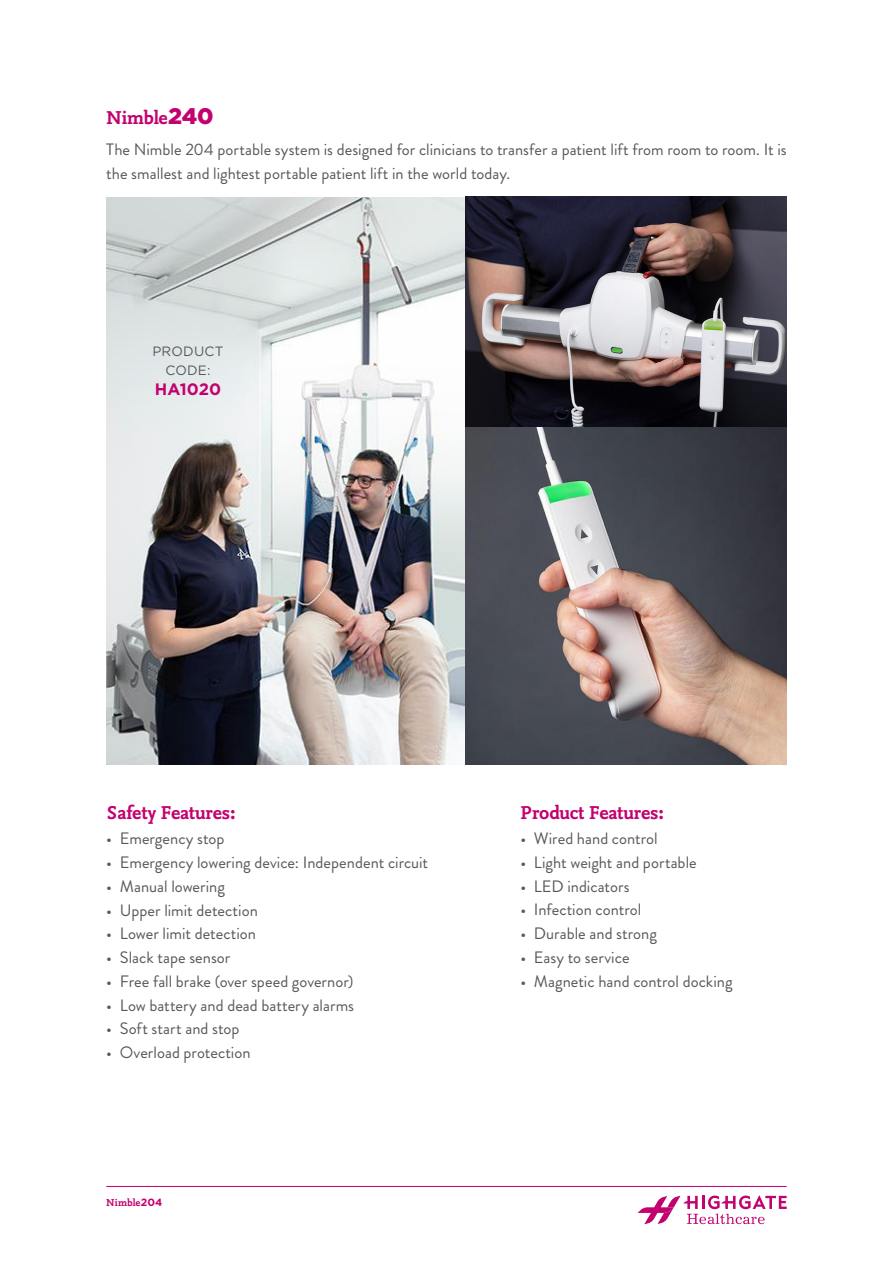
<style>
.page{position:relative;width:893px;height:1263px;background:#fff}
.page>*{position:absolute;margin:0;border:0;box-sizing:border-box;transform-origin:0 0}
.Orange_12pt_Black{font:700 19.5px "Nexus Mix";letter-spacing:-.005em;color:#c3016f}
.Body_9pt{font:16.5px/24px "Brandon Grotesque";color:#57585a}
.Body_9pt-2{font:700 16.5px "Gotham";letter-spacing:.005em;color:#c3016f}
.Body_9pt-3{font:13.5px/19.5px "Gotham";letter-spacing:.02em;color:#57585a;text-align:center}
.t1{font:700 10.5px "Nexus Mix";color:#c3016f}
.s1{font-family:"Gotham";font-weight:900;font-size:22.5px}
.s2{font-family:"Gotham"}
</style>
<div class="page">
<hr style="left:106px;top:1186px;width:681px;height:1px;background:#c3016f">
<svg style="left:638px;top:1195px;width:149px;height:29px"></svg>
<img style="left:106px;top:197px;width:681px;height:567px">
<p class="Orange_12pt_Black" style="left:106px;top:105px;width:109px">Nimble<span class="s1">240</span></p>
<p class="Body_9pt" style="left:106px;top:137px;width:682px">The Nimble 204 portable system is designed for clinicians to transfer a patient lift from room to room. It is the smallest and lightest portable patient lift in the world today.</p>
<p class="Body_9pt-3" style="left:152px;top:341px;width:73px">PRODUCT<br>CODE:</p>
<p class="Body_9pt-2" style="left:155px;top:379px;width:68px">HA1020</p>
<p class="Orange_12pt_Black" style="left:106px;top:800px;width:130px">Safety Features:</p>
<p class="Body_9pt" style="left:106px;top:827px;width:120px">• Emergency stop</p>
<p class="Body_9pt" style="left:106px;top:851px;width:323px">• Emergency lowering device: Independent circuit</p>
<p class="Body_9pt" style="left:106px;top:874px;width:120px">• Manual lowering</p>
<p class="Body_9pt" style="left:106px;top:898px;width:153px">• Upper limit detection</p>
<p class="Body_9pt" style="left:106px;top:922px;width:151px">• Lower limit detection</p>
<p class="Body_9pt" style="left:106px;top:946px;width:126px">• Slack tape sensor</p>
<p class="Body_9pt" style="left:106px;top:969px;width:249px">• Free fall brake (over speed governor)</p>
<p class="Body_9pt" style="left:106px;top:993px;width:249px">• Low battery and dead battery alarms</p>
<p class="Body_9pt" style="left:106px;top:1017px;width:135px">• Soft start and stop</p>
<p class="Body_9pt" style="left:106px;top:1041px;width:146px">• Overload protection</p>
<p class="t1" style="left:106px;top:1196px;width:58px">Nimble<span class="s2">204</span></p>
<p class="Orange_12pt_Black" style="left:520px;top:800px;width:145px">Product Features:</p>
<p class="Body_9pt" style="left:520px;top:827px;width:139px">• Wired hand control</p>
<p class="Body_9pt" style="left:520px;top:850px;width:178px">• Light weight and portable</p>
<p class="Body_9pt" style="left:520px;top:874px;width:111px">• LED indicators</p>
<p class="Body_9pt" style="left:520px;top:898px;width:122px">• Infection control</p>
<p class="Body_9pt" style="left:520px;top:922px;width:138px">• Durable and strong</p>
<p class="Body_9pt" style="left:520px;top:945px;width:111px">• Easy to service</p>
<p class="Body_9pt" style="left:520px;top:969px;width:214px">• Magnetic hand control docking</p>
</div>
